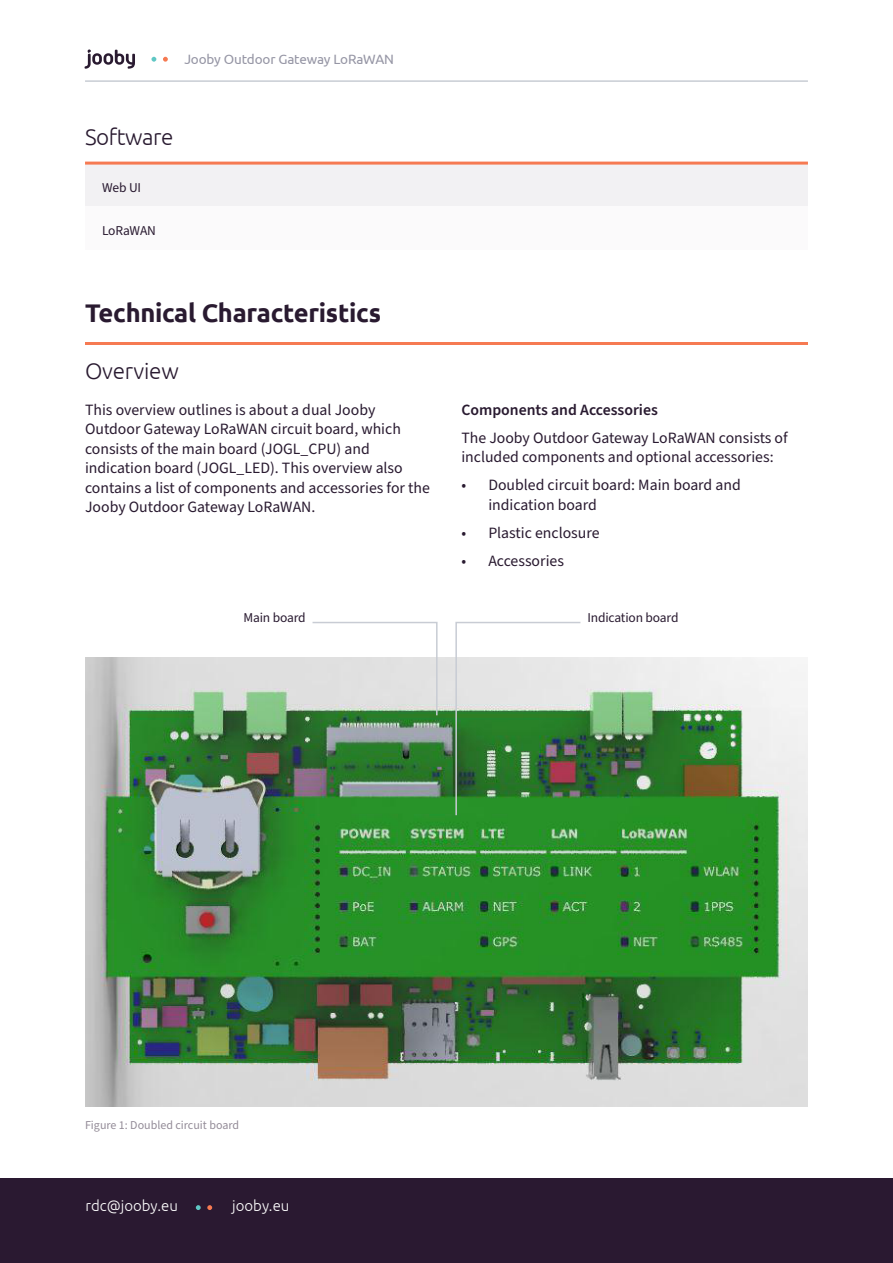
<style>
.page{position:relative;width:893px;height:1263px;background:#fff}
.page>*{position:absolute;margin:0;border:0;box-sizing:border-box;transform-origin:0 0}
.t1{font:700 25.5px "Ubuntu";letter-spacing:-.01em;color:#291a30}
.t2{font:300 22.5px "Ubuntu";letter-spacing:-.015em;color:#291a30}
.t3{font:15.75px/19.5px "Source Sans Pro";color:#291a30}
.t4{font:600 15.75px "Source Sans Pro";color:#291a30}
.t5{font:300 15px "Ubuntu";color:#fff}
.t6{font:13.5px "Source Sans Pro";letter-spacing:-.01em;color:#291a30}
.t7{font:13.5px "Ubuntu";letter-spacing:-.01em;color:#9696a5}
.t8{font:12px "Source Sans Pro";color:#948c98}
</style>
<div class="page">
<div style="left:0;top:1178px;width:893px;height:85px;background:#2a1931"></div>
<svg style="left:207px;top:1205px;width:5px;height:5px"></svg>
<svg style="left:196px;top:1205px;width:5px;height:5px"></svg>
<svg style="left:85px;top:49px;width:50px;height:20px"></svg>
<svg style="left:163px;top:57px;width:5px;height:5px"></svg>
<svg style="left:151px;top:57px;width:5px;height:5px"></svg>
<hr style="left:85px;top:80px;width:723px;height:2px;background:#c8ccd4">
<div style="left:85px;top:163px;width:723px;height:44px;background:#f2f1f3"></div>
<div style="left:85px;top:207px;width:723px;height:43px;background:#fbfafb"></div>
<hr style="left:85px;top:162px;width:723px;height:3px;background:#f67a52">
<img style="left:85px;top:657px;width:723px;height:449px">
<svg style="left:311px;top:621px;width:127px;height:96px"></svg>
<svg style="left:455px;top:621px;width:127px;height:196px"></svg>
<hr style="left:85px;top:342px;width:723px;height:2px;background:#f67a52">
<p class="t7" style="left:184px;top:51px;width:211px">Jooby Outdoor Gateway LoRaWAN</p>
<h2 class="t2" style="left:85px;top:123px;width:90px">Software</h2>
<p class="t6" style="left:102px;top:178px;width:41px">Web UI</p>
<p class="t6" style="left:102px;top:222px;width:55px">LoRaWAN</p>
<h1 class="t1" style="left:85px;top:297px;width:298px">Technical Characteristics</h1>
<h2 class="t2" style="left:85px;top:357px;width:95px">Overview</h2>
<p class="t3" style="left:85px;top:400px;width:346px">This overview outlines is about a dual Jooby Outdoor Gateway LoRaWAN circuit board, which consists of the main board (JOGL_CPU) and indication board (JOGL_LED). This overview also contains a list of components and accessories for the Jooby Outdoor Gateway LoRaWAN.</p>
<p class="t4" style="left:461px;top:399px;width:198px">Components and Accessories</p>
<p class="t3" style="left:461px;top:428px;width:328px">The Jooby Outdoor Gateway LoRaWAN consists of included components and optional accessories:</p>
<p class="t3" style="left:488px;top:476px;width:254px;text-indent:-27px">• Doubled circuit board: Main board and indication board</p>
<p class="t3" style="left:461px;top:523px;width:140px">• Plastic enclosure</p>
<p class="t3" style="left:461px;top:551px;width:104px">• Accessories</p>
<p class="t6" style="left:243px;top:608px;width:64px">Main board</p>
<p class="t6" style="left:587px;top:608px;width:93px">Indication board</p>
<p class="t8" style="left:85px;top:1117px;width:156px">Figure 1: Doubled circuit board</p>
<p class="t5" style="left:85px;top:1197px;width:94px">rdc@jooby.eu</p>
<p class="t5" style="left:232px;top:1197px;width:59px">jooby.eu</p>
</div>
